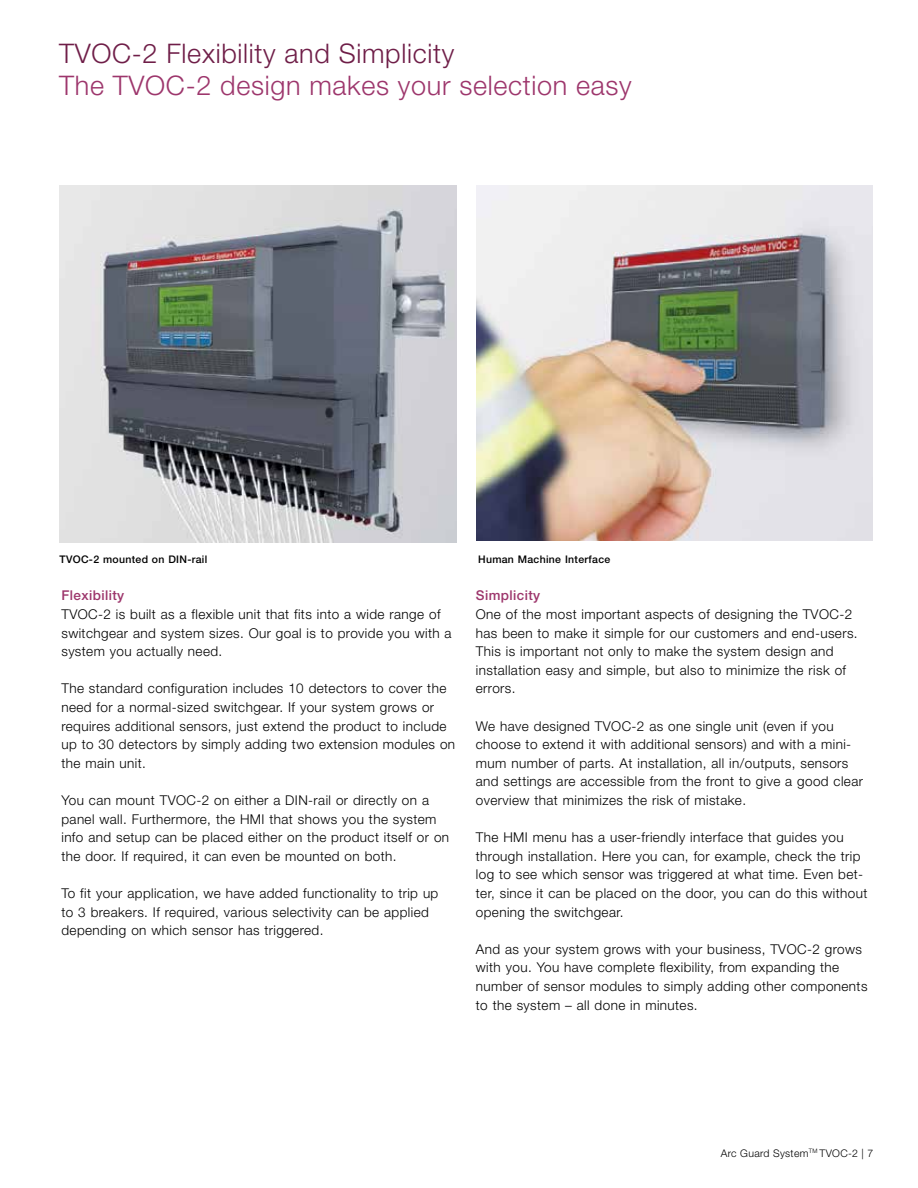
<style>
.page{position:relative;width:918px;height:1188px;background:#fff}
.page>*{position:absolute;margin:0;border:0;box-sizing:border-box;transform-origin:0 0}
.t1{font:300 27px "Helvetica Neue LT Std";letter-spacing:.025em;color:#9d366c}
.t2{font:300 27px "Helvetica Neue LT Std";letter-spacing:.025em;color:#6f1e48}
.t3{font:300 13.5px/18.6px "Helvetica Neue LT Std";letter-spacing:.03em;color:#000}
.t4{font:500 13.5px "Helvetica Neue LT Std";letter-spacing:.03em;color:#9d366c}
.t5{font:500 10.5px "Helvetica Neue LT Std";letter-spacing:.03em;color:#000}
.t6{font:300 10.5px "Helvetica Neue LT Std";letter-spacing:.03em;color:#000}
</style>
<div class="page">
<img style="left:59px;top:185px;width:398px;height:358px">
<img style="left:477px;top:185px;width:395px;height:356px">
<h1 class="t2" style="left:59px;top:37px;width:397px">TVOC-2 Flexibility and Simplicity</h1>
<h1 class="t1" style="left:59px;top:68px;width:574px">The TVOC-2 design makes your selection easy</h1>
<p class="t5" style="left:59px;top:553px;width:149px">TVOC-2 mounted on DIN-rail</p>
<p class="t5" style="left:478px;top:553px;width:134px">Human Machine Interface</p>
<p class="t4" style="left:61px;top:588px;width:64px">Flexibility</p>
<p class="t3" style="left:61px;top:605px;width:392px">TVOC-2 is built as a flexible unit that fits into a wide range of switchgear and system sizes. Our goal is to provide you with a system you actually need.</p>
<p class="t3" style="left:61px;top:679px;width:395px">The standard configuration includes 10 detectors to cover the need for a normal-sized switchgear. If your system grows or requires additional sensors, just extend the product to include up to 30 detectors by simply adding two extension modules on the main unit.</p>
<p class="t3" style="left:61px;top:791px;width:389px">You can mount TVOC-2 on either a DIN-rail or directly on a panel wall. Furthermore, the HMI that shows you the system info and setup can be placed either on the product itself or on the door. If required, it can even be mounted on both.</p>
<p class="t3" style="left:61px;top:884px;width:378px">To fit your application, we have added functionality to trip up to 3 breakers. If required, various selectivity can be applied depending on which sensor has triggered.</p>
<p class="t4" style="left:476px;top:588px;width:66px">Simplicity</p>
<p class="t3" style="left:476px;top:605px;width:383px">One of the most important aspects of designing the TVOC-2 has been to make it simple for our customers and end-users.<br>This is important not only to make the system design and installation easy and simple, but also to minimize the risk of errors.</p>
<p class="t3" style="left:476px;top:716px;width:389px">We have designed TVOC-2 as one single unit (even if you choose to extend it with additional sensors) and with a mini&shy;mum number of parts. At installation, all in/outputs, sensors and settings are accessible from the front to give a good clear overview that minimizes the risk of mistake.</p>
<p class="t3" style="left:476px;top:828px;width:393px">The HMI menu has a user-friendly interface that guides you through installation. Here you can, for example, check the trip log to see which sensor was triggered at what time. Even bet&shy;ter, since it can be placed on the door, you can do this without opening the switchgear.</p>
<p class="t3" style="left:476px;top:939px;width:393px">And as your system grows with your business, TVOC-2 grows with you. You have complete flexibility, from expanding the number of sensor modules to simply adding other components to the system – all done in minutes.</p>
<p class="t6" style="left:721px;top:1147px;width:154px">Arc Guard System<sup>TM</sup> TVOC-2 | 7</p>
</div>
